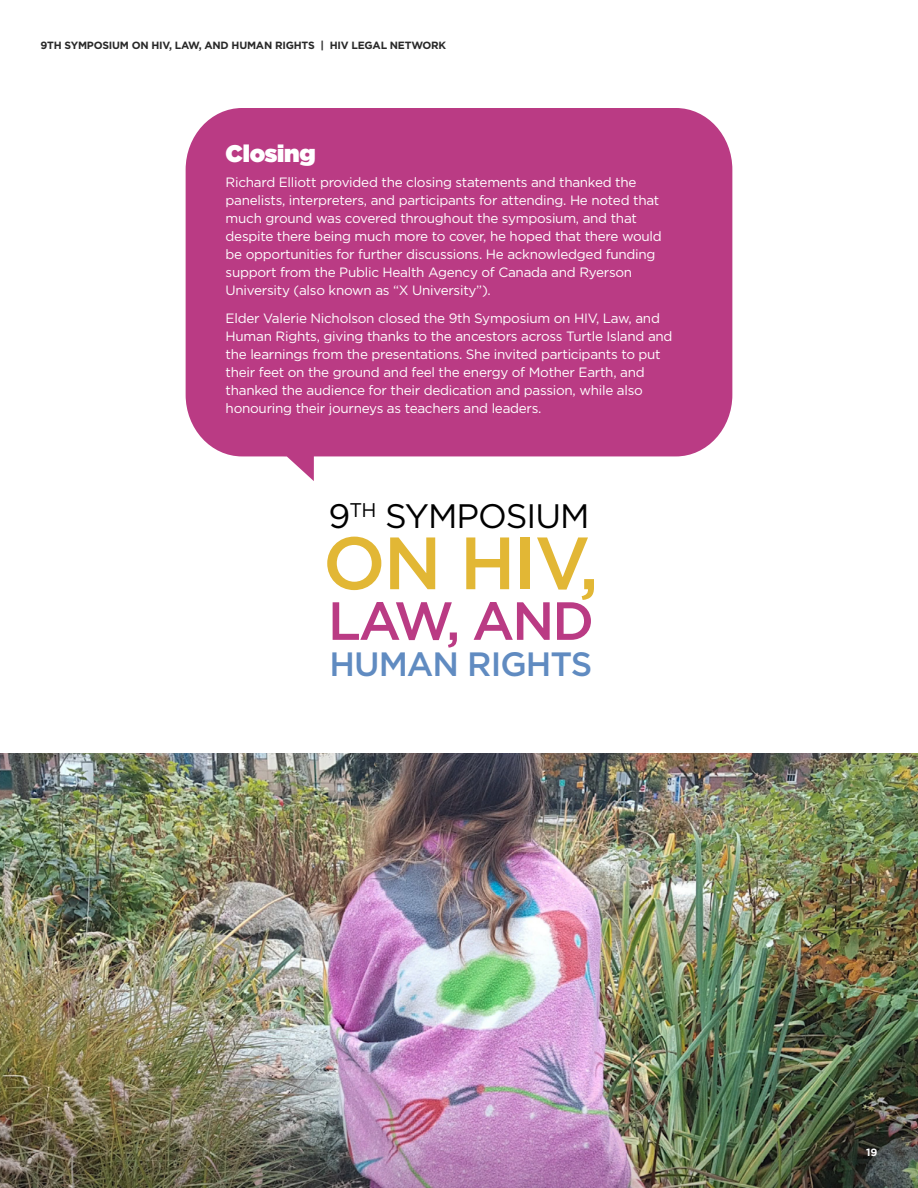
<style>
.page{position:relative;width:918px;height:1188px;background:#fff}
.page>*{position:absolute;margin:0;border:0;box-sizing:border-box;transform-origin:0 0}
.t1{font:500 73.95px "Gotham";color:#e2b735}
.t2{font:500 53.7px "Gotham";letter-spacing:-.045em;color:#ba3b84}
.t3{font:33.9px "Gotham";letter-spacing:-.03em;color:#000}
.t4{font:500 33.75px "Gotham";letter-spacing:-.03em;color:#608bc1}
.Headers{font:900 24px "Gotham";letter-spacing:-.01em;color:#fff}
.Body_Copy{font:13.5px/18px "Gotham";letter-spacing:-.02em;color:#fff}
.t5{font:700 10.5px "Gotham";letter-spacing:-.02em;color:#292929}
.t6{font:700 10.5px "Gotham";color:#fff}
</style>
<div class="page">
<svg style="left:186px;top:108px;width:546px;height:373px;background:#bf4a8d"></svg>
<img style="left:0;top:754px;width:918px;height:434px">
<p class="t5" style="left:40px;top:38px;width:407px">9TH SYMPOSIUM ON HIV, LAW, AND HUMAN RIGHTS | HIV LEGAL NETWORK</p>
<p class="Headers" style="left:226px;top:137px;width:92px">Closing</p>
<p class="Body_Copy" style="left:226px;top:173px;width:438px">Richard Elliott provided the closing statements and thanked the panelists, interpreters, and participants for attending. He noted that much ground was covered throughout the symposium, and that despite there being much more to cover, he hoped that there would be opportunities for further discussions. He acknowledged funding support from the Public Health Agency of Canada and Ryerson University (also known as “X University”).</p>
<p class="Body_Copy" style="left:226px;top:309px;width:448px">Elder Valerie Nicholson closed the 9th Symposium on HIV, Law, and Human Rights, giving thanks to the ancestors across Turtle Island and the learnings from the presentations. She invited participants to put their feet on the ground and feel the energy of Mother Earth, and thanked the audience for their dedication and passion, while also honouring their journeys as teachers and leaders.</p>
<h3 class="t3" style="left:328px;top:494px;width:263px">9<sup>TH</sup> SYMPOSIUM</h3>
<h1 class="t1" style="left:323px;top:515px;width:278px">ON HIV,</h1>
<h2 class="t2" style="left:328px;top:586px;width:268px">LAW, AND</h2>
<h3 class="t4" style="left:330px;top:642px;width:264px">HUMAN RIGHTS</h3>
<p class="t6" style="left:866px;top:1145px;width:13px">19</p>
</div>
